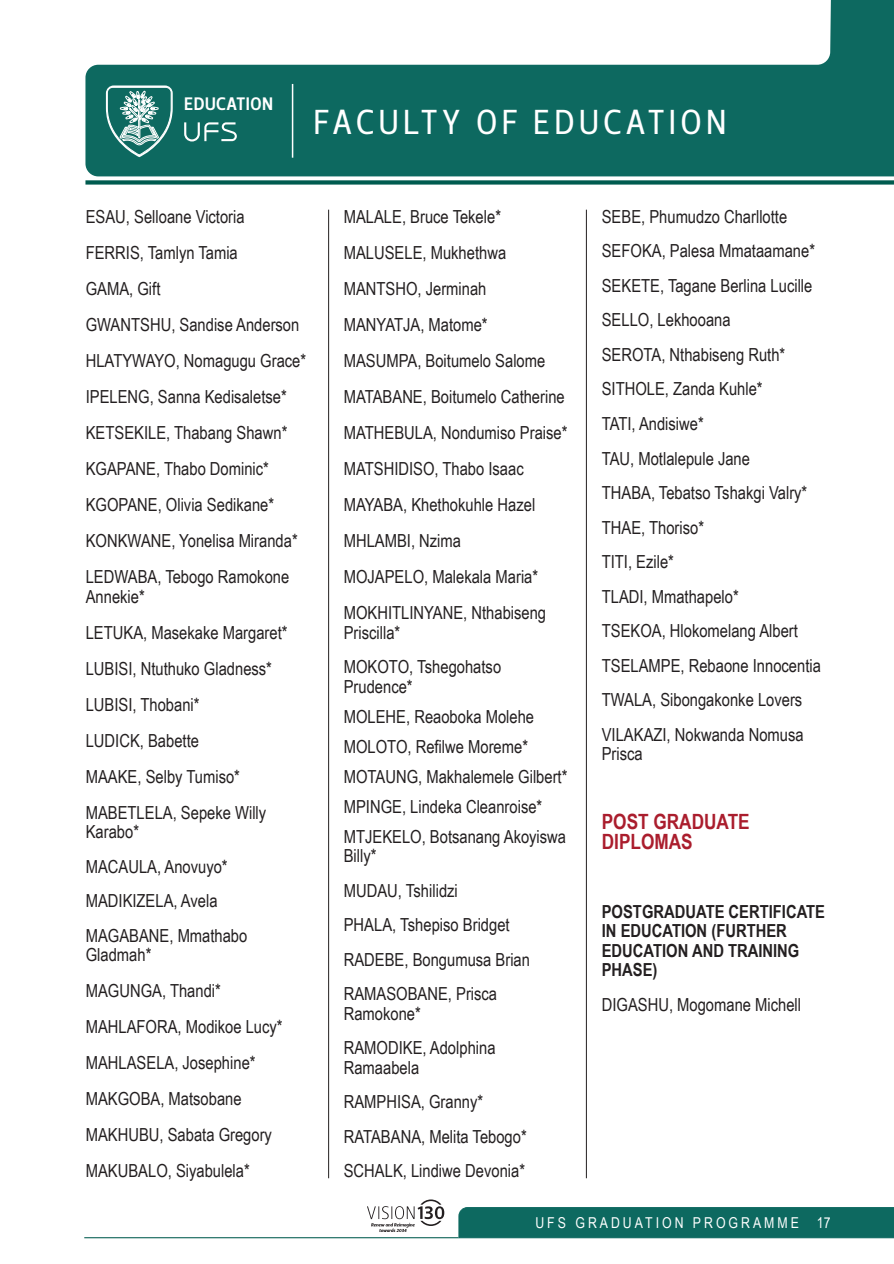
<style>
.page{position:relative;width:894px;height:1264px;background:#fff}
.page>*{position:absolute;margin:0;border:0;box-sizing:border-box;transform-origin:0 0}
.t1{font:34.5px "Leitura Sans Grot 2";letter-spacing:.115em;color:#fff}
.paragraph{font:700 21px/19.5px "Arial Narrow";color:#aa1d2d}
.paragraph-2{font:18px/19.5px "Arial Narrow";color:#231f20}
.paragraph-3{font:700 18px/19.5px "Arial Narrow";color:#231f20}
.t2{font:18px "Leitura Sans Grot 3";letter-spacing:.03em;color:#fff}
.t3{font:15px "Arial Narrow";letter-spacing:.2em;color:#fff}
</style>
<div class="page">
<svg style="left:367px;top:1199px;width:77px;height:32px"></svg>
<hr style="left:84px;top:1236px;width:374px;height:1px;background:#005b4f">
<div style="left:458px;top:1207px;width:436px;height:31px;background:#0d6960"></div>
<hr style="left:586px;top:210px;width:1px;height:967px;background:#231f20">
<hr style="left:328px;top:210px;width:1px;height:967px;background:#231f20">
<svg style="left:85px;top:0;width:809px;height:176px;fill:#0d6960"></svg>
<hr style="left:292px;top:84px;width:1px;height:74px;background:#fff">
<svg style="left:105px;top:79px;width:69px;height:106px;background:#468c85"></svg>
<svg style="left:184px;top:122px;width:53px;height:19px"></svg>
<svg style="left:85px;top:180px;width:809px;height:4px;background:#14685d"></svg>
<p class="t2" style="left:184px;top:91px;width:91px">EDUCATION</p>
<p class="t1" style="left:313px;top:99px;width:415px">FACULTY OF EDUCATION</p>
<p class="paragraph-2" style="left:86px;top:206px;width:160px">ESAU, Selloane Victoria</p>
<p class="paragraph-2" style="left:86px;top:242px;width:154px">FERRIS, Tamlyn Tamia</p>
<p class="paragraph-2" style="left:86px;top:278px;width:76px">GAMA, Gift</p>
<p class="paragraph-2" style="left:86px;top:314px;width:215px">GWANTSHU, Sandise Anderson</p>
<p class="paragraph-2" style="left:86px;top:350px;width:222px">HLATYWAYO, Nomagugu Grace*</p>
<p class="paragraph-2" style="left:86px;top:386px;width:203px">IPELENG, Sanna Kedisaletse*</p>
<p class="paragraph-2" style="left:86px;top:422px;width:203px">KETSEKILE, Thabang Shawn*</p>
<p class="paragraph-2" style="left:86px;top:458px;width:185px">KGAPANE, Thabo Dominic*</p>
<p class="paragraph-2" style="left:86px;top:494px;width:190px">KGOPANE, Olivia Sedikane*</p>
<p class="paragraph-2" style="left:86px;top:530px;width:213px">KONKWANE, Yonelisa Miranda*</p>
<p class="paragraph-2" style="left:86px;top:566px;width:205px">LEDWABA, Tebogo Ramokone<br>Annekie*</p>
<p class="paragraph-2" style="left:86px;top:621px;width:203px">LETUKA, Masekake Margaret*</p>
<p class="paragraph-2" style="left:86px;top:657px;width:188px">LUBISI, Ntuthuko Gladness*</p>
<p class="paragraph-2" style="left:86px;top:693px;width:115px">LUBISI, Thobani*</p>
<p class="paragraph-2" style="left:86px;top:729px;width:115px">LUDICK, Babette</p>
<p class="paragraph-2" style="left:86px;top:765px;width:156px">MAAKE, Selby Tumiso*</p>
<p class="paragraph-2" style="left:86px;top:801px;width:182px">MABETLELA, Sepeke Willy<br>Karabo*</p>
<p class="paragraph-2" style="left:86px;top:855px;width:143px">MACAULA, Anovuyo*</p>
<p class="paragraph-2" style="left:86px;top:890px;width:133px">MADIKIZELA, Avela</p>
<p class="paragraph-2" style="left:86px;top:924px;width:163px">MAGABANE, Mmathabo<br>Gladmah*</p>
<p class="paragraph-2" style="left:86px;top:980px;width:137px">MAGUNGA, Thandi*</p>
<p class="paragraph-2" style="left:86px;top:1016px;width:198px">MAHLAFORA, Modikoe Lucy*</p>
<p class="paragraph-2" style="left:86px;top:1052px;width:171px">MAHLASELA, Josephine*</p>
<p class="paragraph-2" style="left:86px;top:1088px;width:157px">MAKGOBA, Matsobane</p>
<p class="paragraph-2" style="left:86px;top:1124px;width:188px">MAKHUBU, Sabata Gregory</p>
<p class="paragraph-2" style="left:86px;top:1160px;width:166px">MAKUBALO, Siyabulela*</p>
<p class="paragraph-2" style="left:344px;top:206px;width:159px">MALALE, Bruce Tekele*</p>
<p class="paragraph-2" style="left:344px;top:242px;width:164px">MALUSELE, Mukhethwa</p>
<p class="paragraph-2" style="left:344px;top:278px;width:144px">MANTSHO, Jerminah</p>
<p class="paragraph-2" style="left:344px;top:314px;width:145px">MANYATJA, Matome*</p>
<p class="paragraph-2" style="left:344px;top:350px;width:203px">MASUMPA, Boitumelo Salome</p>
<p class="paragraph-2" style="left:344px;top:386px;width:222px">MATABANE, Boitumelo Catherine</p>
<p class="paragraph-2" style="left:344px;top:422px;width:225px">MATHEBULA, Nondumiso Praise*</p>
<p class="paragraph-2" style="left:344px;top:458px;width:181px">MATSHIDISO, Thabo Isaac</p>
<p class="paragraph-2" style="left:344px;top:494px;width:193px">MAYABA, Khethokuhle Hazel</p>
<p class="paragraph-2" style="left:344px;top:530px;width:119px">MHLAMBI, Nzima</p>
<p class="paragraph-2" style="left:344px;top:566px;width:196px">MOJAPELO, Malekala Maria*</p>
<p class="paragraph-2" style="left:344px;top:602px;width:204px">MOKHITLINYANE, Nthabiseng<br>Priscilla*</p>
<p class="paragraph-2" style="left:344px;top:656px;width:159px">MOKOTO, Tshegohatso<br>Prudence*</p>
<p class="paragraph-2" style="left:344px;top:705px;width:192px">MOLEHE, Reaoboka Molehe</p>
<p class="paragraph-2" style="left:344px;top:735px;width:186px">MOLOTO, Refi lwe Moreme*</p>
<p class="paragraph-2" style="left:344px;top:765px;width:225px">MOTAUNG, Makhalemele Gilbert*</p>
<p class="paragraph-2" style="left:344px;top:795px;width:200px">MPINGE, Lindeka Cleanroise*</p>
<p class="paragraph-2" style="left:344px;top:825px;width:224px">MTJEKELO, Botsanang Akoyiswa<br>Billy*</p>
<p class="paragraph-2" style="left:344px;top:879px;width:116px">MUDAU, Tshilidzi</p>
<p class="paragraph-2" style="left:344px;top:914px;width:167px">PHALA, Tshepiso Bridget</p>
<p class="paragraph-2" style="left:344px;top:948px;width:188px">RADEBE, Bongumusa Brian</p>
<p class="paragraph-2" style="left:344px;top:983px;width:155px">RAMASOBANE, Prisca<br>Ramokone*</p>
<p class="paragraph-2" style="left:344px;top:1037px;width:153px">RAMODIKE, Adolphina<br>Ramaabela</p>
<p class="paragraph-2" style="left:344px;top:1091px;width:141px">RAMPHISA, Granny*</p>
<p class="paragraph-2" style="left:344px;top:1125px;width:184px">RATABANA, Melita Tebogo*</p>
<p class="paragraph-2" style="left:344px;top:1160px;width:183px">SCHALK, Lindiwe Devonia*</p>
<p class="paragraph-2" style="left:602px;top:206px;width:187px">SEBE, Phumudzo Charllotte</p>
<p class="paragraph-2" style="left:602px;top:240px;width:215px">SEFOKA, Palesa Mmataamane*</p>
<p class="paragraph-2" style="left:602px;top:275px;width:212px">SEKETE, Tagane Berlina Lucille</p>
<p class="paragraph-2" style="left:602px;top:309px;width:130px">SELLO, Lekhooana</p>
<p class="paragraph-2" style="left:602px;top:344px;width:185px">SEROTA, Nthabiseng Ruth*</p>
<p class="paragraph-2" style="left:602px;top:378px;width:162px">SITHOLE, Zanda Kuhle*</p>
<p class="paragraph-2" style="left:602px;top:413px;width:104px">TATI, Andisiwe*</p>
<p class="paragraph-2" style="left:602px;top:447px;width:150px">TAU, Motlalepule Jane</p>
<p class="paragraph-2" style="left:602px;top:482px;width:207px">THABA, Tebatso Tshakgi Valry*</p>
<p class="paragraph-2" style="left:602px;top:516px;width:104px">THAE, Thoriso*</p>
<p class="paragraph-2" style="left:602px;top:551px;width:74px">TITI, Ezile*</p>
<p class="paragraph-2" style="left:602px;top:585px;width:138px">TLADI, Mmathapelo*</p>
<p class="paragraph-2" style="left:602px;top:620px;width:198px">TSEKOA, Hlokomelang Albert</p>
<p class="paragraph-2" style="left:602px;top:654px;width:221px">TSELAMPE, Rebaone Innocentia</p>
<p class="paragraph-2" style="left:602px;top:689px;width:202px">TWALA, Sibongakonke Lovers</p>
<p class="paragraph-2" style="left:602px;top:724px;width:203px">VILAKAZI, Nokwanda Nomusa<br>Prisca</p>
<p class="paragraph" style="left:602px;top:810px;width:149px">POST GRADUATE<br>DIPLOMAS</p>
<p class="paragraph-3" style="left:602px;top:900px;width:225px">POSTGRADUATE CERTIFICATE<br>IN EDUCATION (FURTHER<br>EDUCATION AND TRAINING<br>PHASE)</p>
<p class="paragraph-2" style="left:602px;top:993px;width:201px">DIGASHU, Mogomane Michell</p>
<p class="t3" style="left:535px;top:1210px;width:265px">UFS GRADUATION PROGRAMME</p>
<p class="t3" style="left:817px;top:1210px;width:15px">17</p>
</div>
